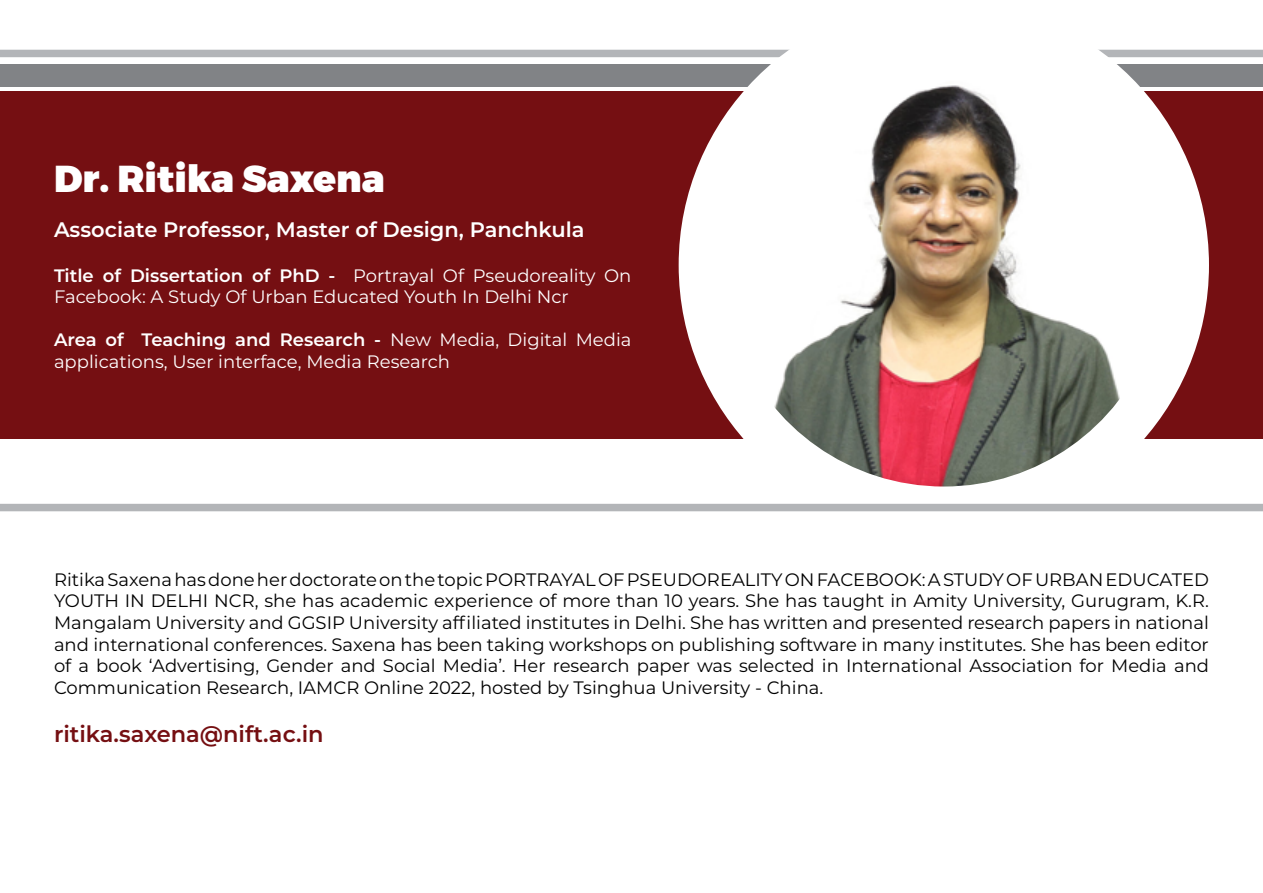
<style>
.page{position:relative;width:1263px;height:893px;background:#fff}
.page>*{position:absolute;margin:0;border:0;box-sizing:border-box;transform-origin:0 0}
.t1{font:900 37.5px "Montserrat";color:#fff}
.t2{font:600 22.5px "Montserrat";color:#750f12}
.t3{font:600 21px "Montserrat";color:#fff}
.t4{font:18px/21.6px "Montserrat";color:#000;text-align:justify}
.t5{font:18px/21.6px "Montserrat";color:#fff}
.s1{font-weight:600}
</style>
<div class="page">
<div style="left:0;top:50px;width:1263px;height:7px;background:#b3b5b8"></div>
<div style="left:0;top:91px;width:1263px;height:348px;background:#750f12"></div>
<div style="left:0;top:64px;width:1263px;height:22px;background:#818386"></div>
<div style="left:679px;top:0;width:530px;height:530px;background:#fff;border-radius:50%"></div>
<div style="left:0;top:504px;width:1263px;height:7px;background:#b3b5b8"></div>
<img style="left:737px;top:49px;width:413px;height:437px">
<h1 class="t1" style="left:54px;top:156px;width:332px">Dr. Ritika Saxena</h1>
<p class="t3" style="left:54px;top:215px;width:532px">Associate Professor, Master of Design, Panchkula</p>
<p class="t5" style="left:54px;top:264px;width:579px"><span class="s1">Title of Dissertation of PhD -</span> Portrayal Of Pseudoreality On<br>Facebook: A Study Of Urban Educated Youth In Delhi Ncr</p>
<p class="t5" style="left:54px;top:329px;width:579px"><span class="s1">Area of Teaching and Research -</span> New Media, Digital Media applications, User interface, Media Research</p>
<p class="t4" style="left:54px;top:568px;width:1156px">Ritika Saxena has done her doctorate on the topic PORTRAYAL OF PSEUDOREALITY ON FACEBOOK: A STUDY OF URBAN EDUCATED YOUTH IN DELHI NCR, she has academic experience of more than 10 years. She has taught in Amity University, Gurugram, K.R.<br>Mangalam University and GGSIP University affiliated institutes in Delhi. She has written and presented research papers in national and international conferences. Saxena has been taking workshops on publishing software in many institutes. She has been editor of a book ‘Advertising, Gender and Social Media’. Her research paper was selected in International Association for Media and Communication Research, IAMCR Online 2022, hosted by Tsinghua University - China.</p>
<p class="t2" style="left:54px;top:718px;width:271px">ritika.saxena@nift.ac.in</p>
</div>
